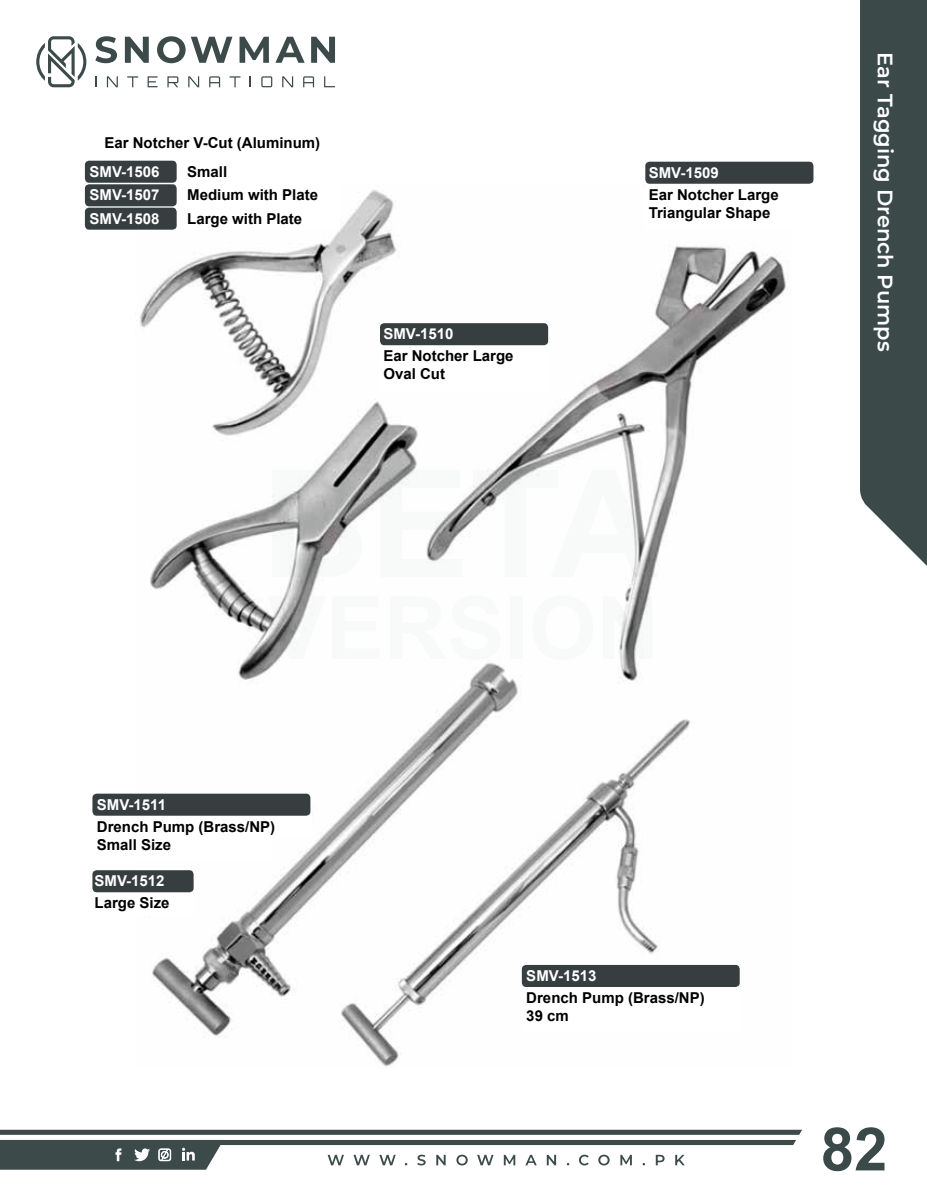
<style>
.page{position:relative;width:927px;height:1191px;background:#fff}
.page>*{position:absolute;margin:0;border:0;box-sizing:border-box;transform-origin:0 0}
.t1{font:700 60px "Arial";color:#3b4949}
.t2{font:600 21px "Montserrat";color:#fff}
.t3{font:700 15px/18px "Arial";color:#000}
.t4{font:700 15px "Arial";color:#fff}
</style>
<div class="page">
<img style="left:140px;top:189px;width:646px;height:878px">
<div style="left:380px;top:323px;width:168px;height:68px;background:#fff"></div>
<div style="left:380px;top:323px;width:168px;height:22px;background:#373e40;border-radius:4px"></div>
<div style="left:241px;top:793px;width:69px;height:43px;background:#fff"></div>
<div style="left:92px;top:793px;width:181px;height:68px;background:#fff"></div>
<div style="left:92px;top:793px;width:218px;height:22px;background:#373e40;border-radius:4px"></div>
<div style="left:645px;top:161px;width:169px;height:69px;background:#fff"></div>
<div style="left:645px;top:162px;width:168px;height:22px;background:#373e40;border-radius:4px"></div>
<div style="left:92px;top:870px;width:102px;height:46px;background:#fff"></div>
<div style="left:92px;top:870px;width:102px;height:22px;background:#373e40;border-radius:4px"></div>
<div style="left:522px;top:964px;width:218px;height:69px;background:#fff"></div>
<div style="left:522px;top:965px;width:218px;height:22px;background:#373e40;border-radius:4px"></div>
<div style="left:85px;top:137px;width:255px;height:93px;background:#fff"></div>
<div style="left:85px;top:161px;width:92px;height:22px;background:#373e40;border-radius:4px"></div>
<div style="left:85px;top:184px;width:92px;height:22px;background:#373e40;border-radius:4px"></div>
<div style="left:85px;top:208px;width:92px;height:22px;background:#373e40;border-radius:4px"></div>
<svg style="left:0;top:1129px;width:802px;height:5px"></svg>
<div style="left:860px;top:0;width:67px;height:566px;background:#3b4949"></div>
<svg style="left:36px;top:36px;width:50px;height:51px"></svg>
<svg style="left:95px;top:76px;width:2px;height:11px"></svg>
<svg style="left:107px;top:76px;width:11px;height:11px"></svg>
<svg style="left:127px;top:76px;width:11px;height:11px"></svg>
<svg style="left:148px;top:76px;width:10px;height:11px"></svg>
<svg style="left:167px;top:76px;width:11px;height:11px"></svg>
<svg style="left:188px;top:76px;width:11px;height:11px"></svg>
<svg style="left:209px;top:76px;width:11px;height:11px"></svg>
<svg style="left:230px;top:76px;width:11px;height:11px"></svg>
<svg style="left:261px;top:76px;width:11px;height:11px"></svg>
<svg style="left:282px;top:76px;width:11px;height:11px"></svg>
<svg style="left:303px;top:76px;width:11px;height:11px"></svg>
<svg style="left:324px;top:76px;width:11px;height:11px"></svg>
<svg style="left:95px;top:36px;width:22px;height:27px"></svg>
<svg style="left:125px;top:37px;width:24px;height:26px"></svg>
<svg style="left:157px;top:36px;width:75px;height:27px"></svg>
<svg style="left:240px;top:37px;width:29px;height:26px"></svg>
<svg style="left:275px;top:37px;width:30px;height:26px"></svg>
<svg style="left:311px;top:37px;width:24px;height:26px"></svg>
<svg style="left:0;top:1140px;width:796px;height:29px"></svg>
<p class="t3" style="left:104px;top:134px;width:217px">Ear Notcher V-Cut (Aluminum)</p>
<p class="t4" style="left:90px;top:161px;width:72px">SMV-1506</p>
<p class="t3" style="left:187px;top:162px;width:42px">Small</p>
<p class="t4" style="left:90px;top:184px;width:72px">SMV-1507</p>
<p class="t3" style="left:187px;top:186px;width:132px">Medium with Plate</p>
<p class="t4" style="left:90px;top:208px;width:72px">SMV-1508</p>
<p class="t3" style="left:187px;top:209px;width:117px">Large with Plate</p>
<p class="t4" style="left:383px;top:323px;width:72px">SMV-1510</p>
<p class="t3" style="left:383px;top:347px;width:132px">Ear Notcher Large<br>Oval Cut</p>
<p class="t4" style="left:649px;top:162px;width:72px">SMV-1509</p>
<p class="t3" style="left:649px;top:186px;width:132px">Ear Notcher Large<br>Triangular Shape</p>
<h2 class="t2" style="left:900px;top:52px;width:300px;rotate:90deg">Ear Tagging Drench Pumps</h2>
<p class="t4" style="left:97px;top:793px;width:71px">SMV-1511</p>
<p class="t3" style="left:97px;top:817px;width:180px">Drench Pump (Brass/NP)<br>Small Size</p>
<p class="t4" style="left:95px;top:870px;width:72px">SMV-1512</p>
<p class="t3" style="left:95px;top:894px;width:77px">Large Size</p>
<p class="t4" style="left:526px;top:965px;width:72px">SMV-1513</p>
<p class="t3" style="left:526px;top:989px;width:180px">Drench Pump (Brass/NP)<br>39 cm</p>
<h1 class="t1" style="left:821px;top:1107px;width:68px">82</h1>
</div>
